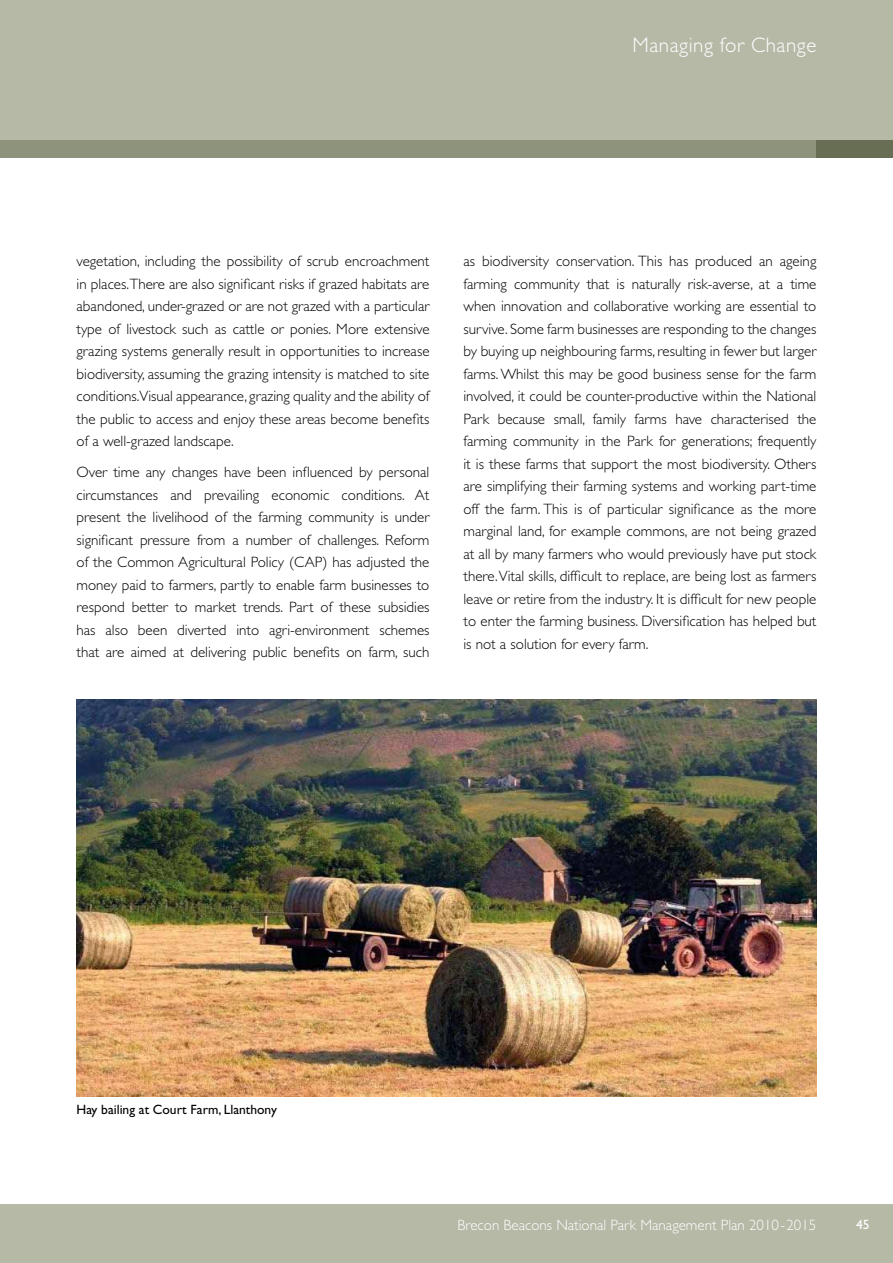
<style>
.page{position:relative;width:893px;height:1263px;background:#fff}
.page>*{position:absolute;margin:0;border:0;box-sizing:border-box;transform-origin:0 0}
.t1{font:300 21px "Gill Sans";letter-spacing:.025em;color:#fff}
.t2{font:300 15px/22.5px "Gill Sans";color:#000;text-align:justify}
.t3{font:300 15px "Gill Sans";color:#fff}
.t4{font:13.5px "Gill Sans";color:#000}
.t5{font:13.5px "Gill Sans";color:#fff}
</style>
<div class="page">
<div style="left:0;top:1205px;width:893px;height:58px;background:#b5b9a6"></div>
<svg style="left:0;top:0;width:893px;height:157px;background:#b0b4a0"></svg>
<img style="left:76px;top:699px;width:740px;height:397px">
<h1 class="t1" style="left:632px;top:34px;width:185px">Managing for Change</h1>
<p class="t2" style="left:77px;top:250px;width:354px">vegetation, including the possibility of scrub encroachment in places.There are also significant risks if grazed habitats are abandoned, under-grazed or are not grazed with a particular type of livestock such as cattle or ponies. More extensive grazing systems generally result in opportunities to increase biodiversity, assuming the grazing intensity is matched to site conditions.Visual appearance, grazing quality and the ability of the public to access and enjoy these areas become benefits of a well-grazed landscape.</p>
<p class="t2" style="left:77px;top:461px;width:354px">Over time any changes have been influenced by personal circumstances and prevailing economic conditions. At present the livelihood of the farming community is under significant pressure from a number of challenges. Reform of the Common Agricultural Policy (CAP) has adjusted the money paid to farmers, partly to enable farm businesses to respond better to market trends. Part of these subsidies has also been diverted into agri-environment schemes that are aimed at delivering public benefits on farm, such</p>
<p class="t2" style="left:463px;top:250px;width:354px">as biodiversity conservation. This has produced an ageing farming community that is naturally risk-averse, at a time when innovation and collaborative working are essential to survive. Some farm businesses are responding to the changes by buying up neighbouring farms, resulting in fewer but larger farms. Whilst this may be good business sense for the farm involved, it could be counter-productive within the National Park because small, family farms have characterised the farming community in the Park for generations; frequently it is these farms that support the most biodiversity. Others are simplifying their farming systems and working part-time off the farm. This is of particular significance as the more marginal land, for example commons, are not being grazed at all by many farmers who would previously have put stock there. Vital skills, difficult to replace, are being lost as farmers leave or retire from the industry. It is difficult for new people to enter the farming business. Diversification has helped but is not a solution for every farm.</p>
<p class="t4" style="left:77px;top:1102px;width:202px">Hay bailing at Court Farm, Llanthony</p>
<p class="t3" style="left:457px;top:1217px;width:360px">Brecon Beacons National Park Management Plan 2010-2015</p>
<p class="t5" style="left:856px;top:1216px;width:15px">45</p>
</div>
